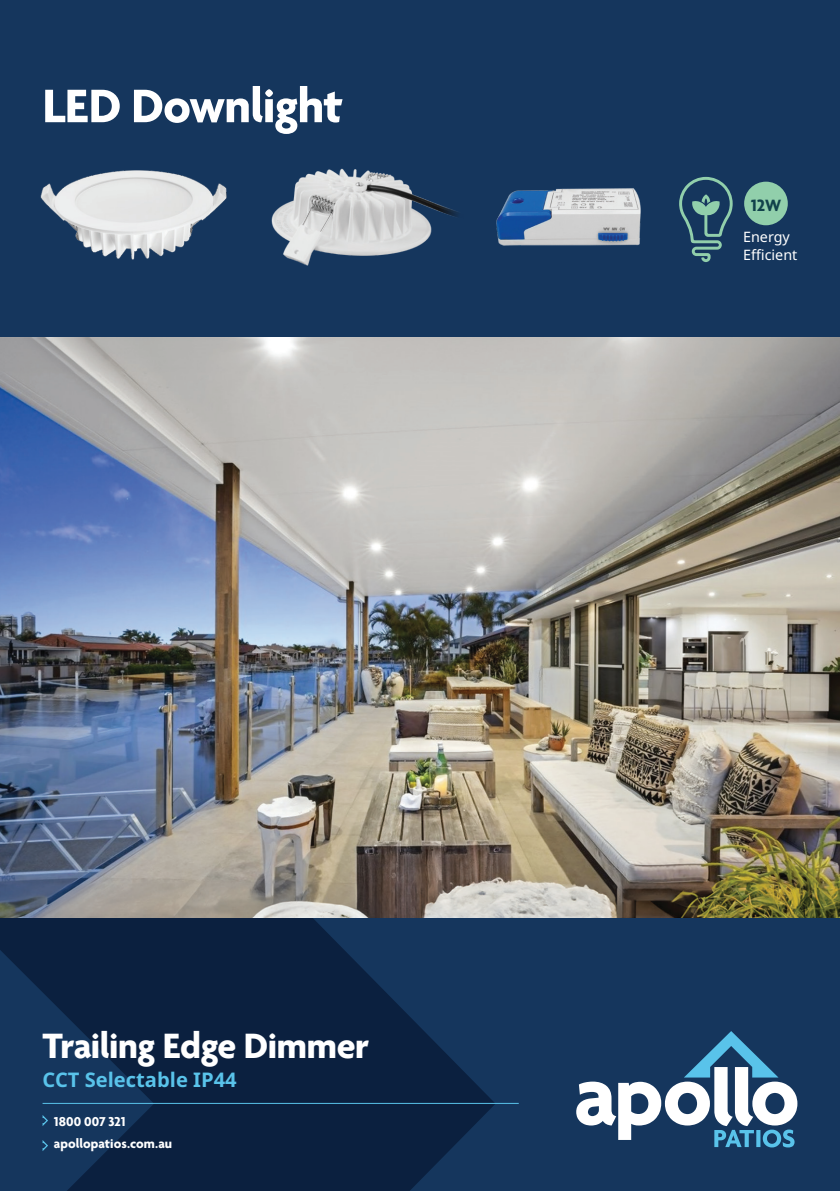
<style>
.page{position:relative;width:840px;height:1191px;background:#fff}
.page>*{position:absolute;margin:0;border:0;box-sizing:border-box;transform-origin:0 0}
.Page_header{font:700 50.8px "Agenda One";letter-spacing:-.015em;color:#fff}
.Page_header-2{font:700 38px "Agenda One";letter-spacing:-.015em;color:#fff}
.Leader{font:700 20.2px "Noto Sans";color:#59c3ea}
.t1{font:700 17.6px "Agenda One";color:#11424b}
.t2{font:14.4px "Noto Sans";color:#fff}
.t3{font:700 14px/22.2px "Agenda One";letter-spacing:.005em;color:#fff}
</style>
<div class="page">
<div style="left:0;top:0;width:839px;height:1191px;background:#15365d"></div>
<svg style="left:0;top:337px;width:495px;height:854px;fill:#0b203f"></svg>
<img style="left:0;top:338px;width:839px;height:579px">
<svg style="left:576px;top:1031px;width:221px;height:116px"></svg>
<img style="left:40px;top:170px;width:187px;height:90px">
<img style="left:271px;top:168px;width:370px;height:98px">
<div style="left:743px;top:182px;width:44px;height:43px;background:#91cfab;border-radius:50%"></div>
<svg style="left:679px;top:177px;width:53px;height:85px"></svg>
<hr style="left:43px;top:1103px;width:475px;height:1px;background:#59c3ea">
<svg style="left:43px;top:1115px;width:5px;height:11px"></svg>
<svg style="left:43px;top:1140px;width:5px;height:11px"></svg>
<p class="Page_header" style="left:43px;top:78px;width:301px">LED Downlight</p>
<p class="Page_header-2" style="left:43px;top:1024px;width:328px">Trailing Edge Dimmer</p>
<p class="Leader" style="left:43px;top:1068px;width:195px">CCT Selectable IP44</p>
<p class="t3" style="left:54px;top:1110px;width:120px">1800 007 321 apollopatios.com.au</p>
<p class="t1" style="left:750px;top:196px;width:32px">12W</p>
<p class="t2" style="left:742px;top:229px;width:48px">Energy</p>
<p class="t2" style="left:742px;top:246px;width:56px">Efficient</p>
</div>
